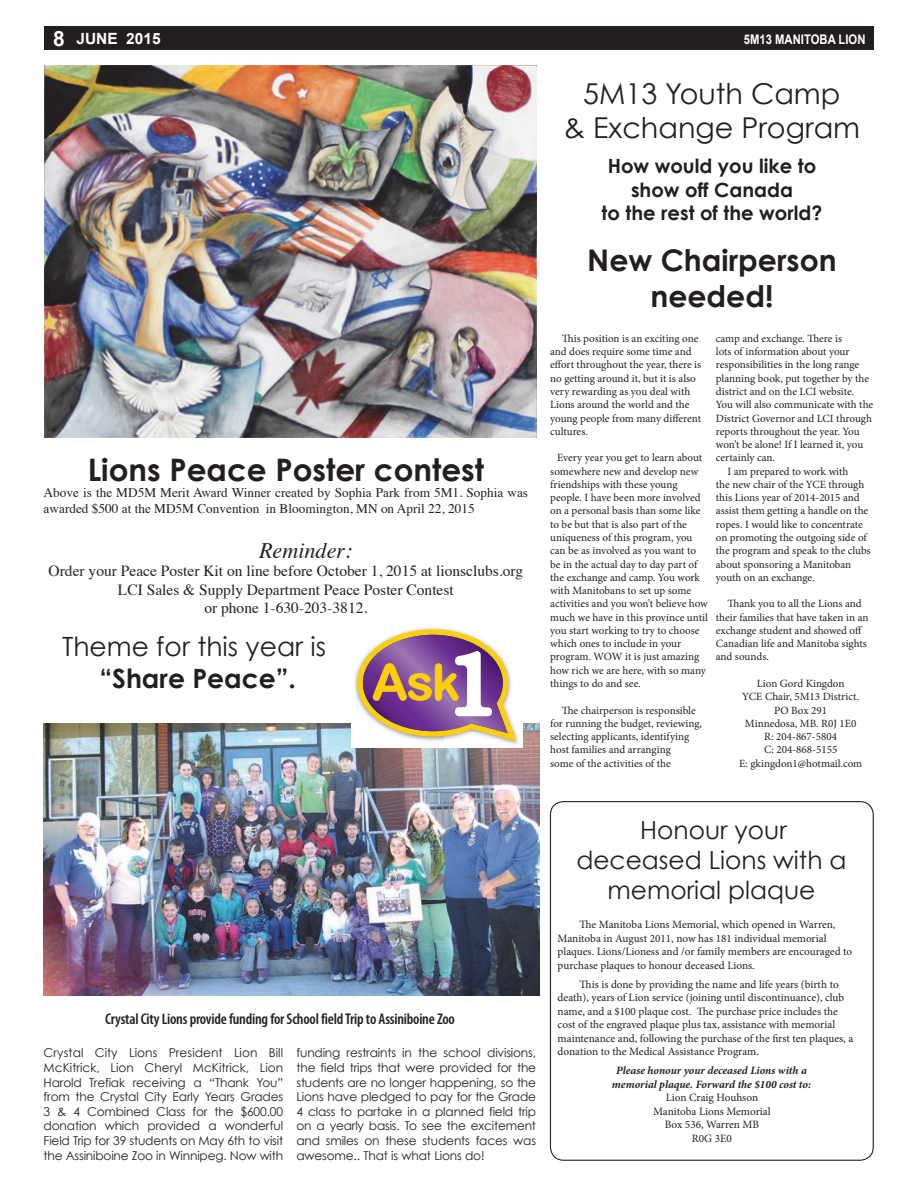
<style>
.page{position:relative;width:918px;height:1188px;background:#fff}
.page>*{position:absolute;margin:0;border:0;box-sizing:border-box;transform-origin:0 0}
.t1{font:700 30.9px "Century Gothic";color:#231f20}
.t2{font:700 29.85px/35.8px "Century Gothic";color:#231f20;text-align:center}
.t3{font:28.65px/34.3px "Century Gothic";color:#231f20;text-align:center}
.t4{font:26.55px "Century Gothic";color:#231f20}
.t5{font:700 26.55px "Century Gothic";color:#231f20}
.t6{font:24.9px/29.8px "Century Gothic";color:#231f20;text-align:center}
.t7{font:italic 22.05px "Times";color:#231f20}
.t8{font:700 19.65px/23.5px "Century Gothic";color:#231f20;text-align:center}
.t9{font:15.45px/18.6px "Times";color:#231f20;text-align:center}
.t10{font:600 condensed 15.45px "Myriad Pro";letter-spacing:-.015em;color:#231f20}
.t11{font:700 15.45px "Arial";color:#fff}
.t12{font:13.2px/15.9px "Times";color:#231f20}
.t13{font:700 13.2px "Arial";color:#fff;scale:.85 1}
.t14{font:12.15px/14.5px "Century Gothic";letter-spacing:-.015em;color:#231f20;text-align:justify}
.t15{font:11.25px/13.5px "Minion Pro";color:#231f20}
.t16{font:italic 700 11.25px/13.5px "Minion Pro";color:#231f20;text-align:center}
.t17{font:11.1px/13.2px "Minion Pro";color:#231f20}
.s1{font-size:21px}
</style>
<div class="page">
<div style="left:44px;top:27px;width:830px;height:23px;background:#231f20"></div>
<svg style="left:550px;top:801px;width:324px;height:360px"></svg>
<img style="left:44px;top:66px;width:492px;height:372px">
<img style="left:44px;top:723px;width:495px;height:273px">
<img style="left:352px;top:627px;width:170px;height:121px">
<svg style="left:358px;top:629px;width:158px;height:112px"></svg>
<h3 class="t11" style="left:53px;top:30px;width:109px"><span class="s1">8</span> JUNE 2015</h3>
<p class="t13" style="left:744px;top:32px;width:145px">5M13 MANITOBA LION</p>
<h1 class="t1" style="left:88px;top:450px;width:398px">Lions Peace Poster contest</h1>
<p class="t12" style="left:44px;top:485px;width:486px">Above is the MD5M Merit Award Winner created by Sophia Park from 5M1. Sophia was awarded $500 at the MD5M Convention in Bloomington, MN on April 22, 2015</p>
<h3 class="t7" style="left:259px;top:541px;width:95px">Reminder:</h3>
<h3 class="t9" style="left:49px;top:563px;width:476px">Order your Peace Poster Kit on line before October 1, 2015 at lionsclubs.org<br>LCI Sales &amp; Supply Department Peace Poster Contest<br>or phone 1-630-203-3812.</h3>
<h3 class="t4" style="left:62px;top:629px;width:266px">Theme for this year is</h3>
<h3 class="t5" style="left:100px;top:661px;width:198px">“Share Peace”.</h3>
<h3 class="t3" style="left:564px;top:75px;width:298px">5M13 Youth Camp<br>&amp; Exchange Program</h3>
<h3 class="t8" style="left:602px;top:154px;width:222px">How would you like to show off Canada<br>to the rest of the world?</h3>
<h2 class="t2" style="left:587px;top:241px;width:251px">New Chairperson needed!</h2>
<p class="t17" style="left:550px;top:333px;width:153px;text-indent:12px">This position is an exciting one and does require some time and effort throughout the year, there is no getting around it, but it is also very rewarding as you deal with<br>Lions around the world and the young people from many different cultures.</p>
<p class="t17" style="left:550px;top:452px;width:159px;text-indent:7px">Every year you get to learn about somewhere new and develop new friendships with these young people. I have been more involved on a personal basis than some like to be but that is also part of the uniqueness of this program, you can be as involved as you want to be in the actual day to day part of the exchange and camp. You work with Manitobans to set up some activities and you won’t believe how much we have in this province until you start working to try to choose which ones to include in your program. WOW it is just amazing how rich we are here, with so many things to do and see.</p>
<p class="t17" style="left:550px;top:704px;width:153px;text-indent:12px">The chairperson is responsible for running the budget, reviewing, selecting applicants, identifying host families and arranging<br>some of the activities of the</p>
<p class="t17" style="left:716px;top:333px;width:128px">camp and exchange. There is</p>
<p class="t17" style="left:716px;top:346px;width:135px">lots of information about your</p>
<p class="t17" style="left:716px;top:359px;width:145px">responsibilities in the long range</p>
<p class="t17" style="left:716px;top:372px;width:155px">planning book, put together by the</p>
<p class="t17" style="left:716px;top:386px;width:140px">district and on the LCI website.</p>
<p class="t17" style="left:716px;top:399px;width:159px">You will also communicate with the</p>
<p class="t17" style="left:716px;top:412px;width:158px">District Governor and LCI through</p>
<p class="t17" style="left:716px;top:426px;width:145px">reports throughout the year. You</p>
<p class="t17" style="left:716px;top:439px;width:149px">won’t be alone! If I learned it, you</p>
<p class="t17" style="left:716px;top:452px;width:61px">certainly can.</p>
<p class="t17" style="left:728px;top:465px;width:122px">I am prepared to work with</p>
<p class="t17" style="left:716px;top:479px;width:150px">the new chair of the YCE through</p>
<p class="t17" style="left:716px;top:492px;width:145px">this Lions year of 2014-2015 and</p>
<p class="t17" style="left:716px;top:505px;width:154px">assist them getting a handle on the</p>
<p class="t17" style="left:716px;top:518px;width:148px">ropes. I would like to concentrate</p>
<p class="t17" style="left:716px;top:532px;width:152px">on promoting the outgoing side of</p>
<p class="t17" style="left:716px;top:545px;width:156px">the program and speak to the clubs</p>
<p class="t17" style="left:716px;top:558px;width:137px">about sponsoring a Manitoban</p>
<p class="t17" style="left:716px;top:572px;width:100px">youth on an exchange.</p>
<p class="t17" style="left:716px;top:598px;width:154px;text-indent:12px">Thank you to all the Lions and their families that have taken in an exchange student and showed off<br>Canadian life and Manitoba sights and sounds.</p>
<p class="t17" style="left:739px;top:678px;width:125px;text-align:center">Lion Gord Kingdon<br>YCE Chair, 5M13 District.<br>PO Box 291<br>Minnedosa, MB. R0J 1E0<br>R: 204-867-5804<br>C: 204-868-5155<br>E: gkingdon1@hotmail.com</p>
<h3 class="t10" style="left:105px;top:1014px;width:351px">Crystal City Lions provide funding for School field Trip to Assiniboine Zoo</h3>
<p class="t14" style="left:44px;top:1045px;width:241px">Crystal City Lions President Lion Bill McKitrick, Lion Cheryl McKitrick, Lion Harold Trefiak receiving a “Thank You” from the Crystal City Early Years Grades 3 &amp; 4 Combined Class for the $600.00 donation which provided a wonderful Field Trip for 39 students on May 6th to visit the Assiniboine Zoo in Winnipeg. Now with</p>
<p class="t14" style="left:297px;top:1045px;width:241px">funding restraints in the school divisions, the field trips that were provided for the students are no longer happening, so the Lions have pledged to pay for the Grade 4 class to partake in a planned field trip on a yearly basis. To see the excitement and smiles on these students faces was awesome.. That is what Lions do!</p>
<h3 class="t6" style="left:576px;top:814px;width:272px">Honour your deceased Lions with a memorial plaque</h3>
<p class="t15" style="left:558px;top:919px;width:296px;text-indent:22px">The Manitoba Lions Memorial, which opened in Warren, Manitoba in August 2011, now has 181 individual memorial plaques. Lions/Lioness and /or family members are encouraged to purchase plaques to honour deceased Lions.</p>
<p class="t15" style="left:558px;top:978px;width:297px;text-indent:22px">This is done by providing the name and life years (birth to death), years of Lion service (joining until discontinuance), club name, and a $100 plaque cost. The purchase price includes the cost of the engraved plaque plus tax, assistance with memorial maintenance and, following the purchase of the first ten plaques, a donation to the Medical Assistance Program.</p>
<p class="t16" style="left:612px;top:1065px;width:201px">Please honour your deceased Lions with a memorial plaque. Forward the $100 cost to:</p>
<p class="t15" style="left:653px;top:1092px;width:119px;text-align:center">Lion Craig Houhson<br>Manitoba Lions Memorial<br>Box 536, Warren MB<br>R0G 3E0</p>
</div>
